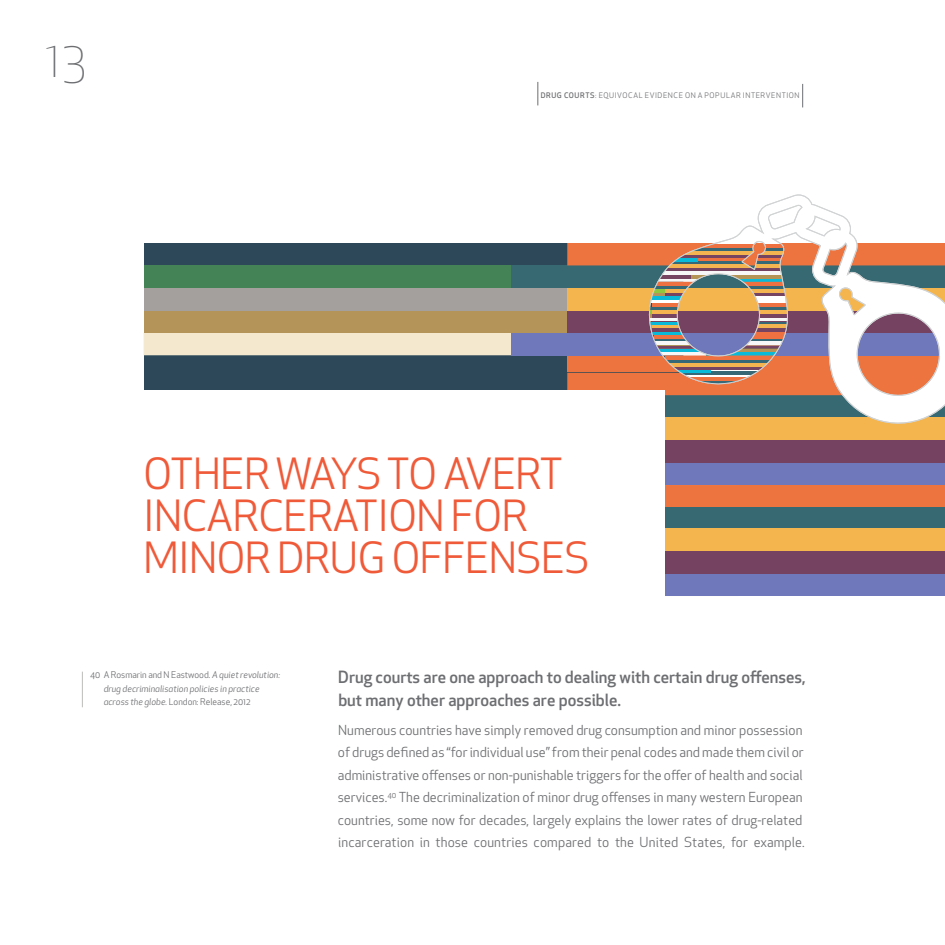
<style>
.page{position:relative;width:945px;height:945px;background:#fff}
.page>*{position:absolute;margin:0;border:0;box-sizing:border-box;transform-origin:0 0}
.t1{font:300 49.5px "Apex New";color:#6d6e71}
.t2{font:42px/42px "Apex New";letter-spacing:-.01em;color:#ef5a39}
.t3{font:500 16.5px/22.5px "Apex New";color:#6d6e71}
.t4{font:13.5px/22.5px "Apex New";color:#6d6e71}
.t5{font:italic 9px/13.5px "Apex New";color:#6d6e71}
.t6{font:7.5px "Apex New";letter-spacing:.08em;color:#6d6e71}
.s1{font-weight:500}
.s2{font-style:normal}
</style>
<div class="page">
<svg style="left:538px;top:82px;width:1px;height:23px"></svg>
<svg style="left:802px;top:84px;width:1px;height:23px"></svg>
<div style="left:144px;top:354px;width:593px;height:22px;background:#2c4859"></div>
<div style="left:567px;top:354px;width:378px;height:22px;background:#ed733f"></div>
<div style="left:144px;top:243px;width:593px;height:22px;background:#2c4859"></div>
<div style="left:144px;top:265px;width:593px;height:23px;background:#448355"></div>
<div style="left:512px;top:265px;width:433px;height:23px;background:#376973"></div>
<div style="left:144px;top:333px;width:593px;height:22px;background:#f4e8cf"></div>
<div style="left:512px;top:333px;width:433px;height:22px;background:#6e78ba"></div>
<div style="left:567px;top:243px;width:378px;height:22px;background:#ed733f"></div>
<div style="left:144px;top:310px;width:593px;height:23px;background:#b59459"></div>
<div style="left:567px;top:310px;width:378px;height:23px;background:#754361"></div>
<div style="left:144px;top:288px;width:593px;height:22px;background:#a3a09e"></div>
<div style="left:567px;top:288px;width:378px;height:22px;background:#f4b54f"></div>
<div style="left:512px;top:506px;width:433px;height:23px;background:#376973"></div>
<div style="left:512px;top:574px;width:433px;height:22px;background:#6e78ba"></div>
<div style="left:567px;top:484px;width:378px;height:22px;background:#ed733f"></div>
<div style="left:567px;top:551px;width:378px;height:23px;background:#754361"></div>
<div style="left:567px;top:529px;width:378px;height:22px;background:#f4b54f"></div>
<div style="left:144px;top:373px;width:593px;height:22px;background:#2c4859"></div>
<div style="left:512px;top:463px;width:433px;height:22px;background:#6e78ba"></div>
<div style="left:567px;top:373px;width:378px;height:22px;background:#ed733f"></div>
<div style="left:567px;top:440px;width:378px;height:23px;background:#754361"></div>
<div style="left:567px;top:418px;width:378px;height:22px;background:#f4b54f"></div>
<div style="left:110px;top:390px;width:554px;height:246px;background:#fff"></div>
<svg style="left:639px;top:195px;width:306px;height:236px"></svg>
<hr style="left:82px;top:672px;width:1px;height:35px;background:#bdbdbc">
<h1 class="t1" style="left:45px;top:28px;width:43px">13</h1>
<p class="t6" style="left:541px;top:90px;width:260px"><span class="s1">DRUG COURTS</span>: EQUIVOCAL EVIDENCE ON A POPULAR INTERVENTION</p>
<h2 class="t2" style="left:144px;top:453px;width:447px">OTHER WAYS TO AVERT<br>INCARCERATION FOR<br>MINOR DRUG OFFENSES</h2>
<p class="t5" style="left:104px;top:668px;width:178px;text-indent:-13px"><span class="s2">40 A Rosmarin and N Eastwood.</span> A quiet revolution: drug decriminalisation policies in practice across the globe. <span class="s2">London: Release, 2012</span></p>
<p class="t3" style="left:338px;top:666px;width:469px">Drug courts are one approach to dealing with certain drug offenses, but many other approaches are possible.</p>
<p class="t4" style="left:338px;top:719px;width:469px">Numerous countries have simply removed drug consumption and minor possession of drugs defined as “for individual use” from their penal codes and made them civil or administrative offenses or non-punishable triggers for the offer of health and social services.<sup>40</sup> The decriminalization of minor drug offenses in many western European countries, some now for decades, largely explains the lower rates of drug-related incarceration in those countries compared to the United States, for example.</p>
</div>
